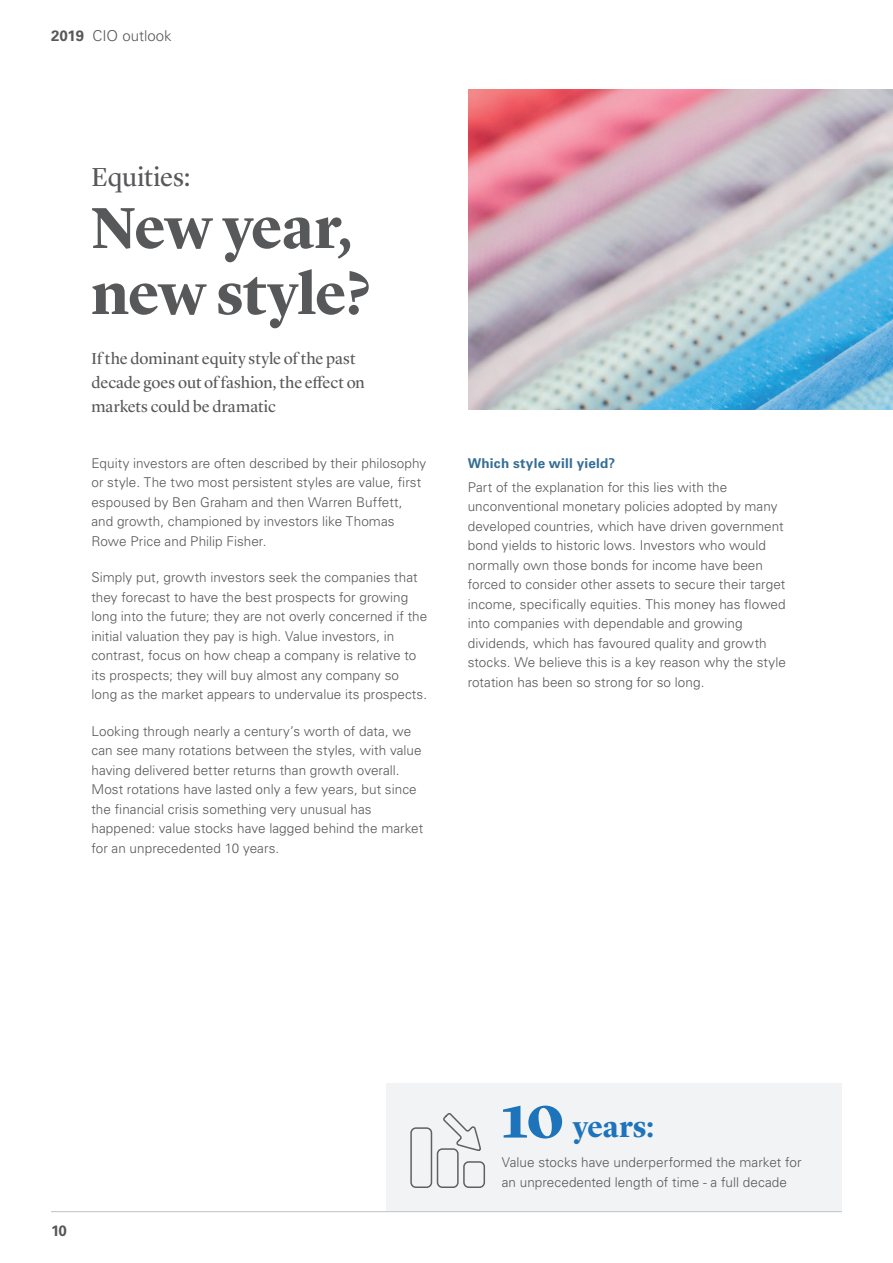
<style>
.page{position:relative;width:893px;height:1263px;background:#fff}
.page>*{position:absolute;margin:0;border:0;box-sizing:border-box;transform-origin:0 0}
.t1{font:700 60px/66px "Lyon Display";letter-spacing:-.015em;color:#57585a}
.t2{font:700 30px "Lyon Display";color:#1e74bb}
.t3{font:27px "Lyon Display";color:#57585a}
.t4{font:16.5px/24px "Lyon Display";color:#57585a}
.t5{font:300 15px "Univers LT Std";color:#57585a}
.t6{font:700 15px "Univers LT Std";color:#57585a}
.t7{font:300 13.5px/19.5px "Univers LT Std";letter-spacing:.005em;color:#57585a}
.t8{font:700 13.5px "Univers LT Std";letter-spacing:.02em;color:#346d93}
.s1{font-weight:700}
.s2{font-size:60px}
</style>
<div class="page">
<hr style="left:51px;top:1211px;width:791px;height:1px;background:#c7c8ca">
<div style="left:387px;top:1083px;width:455px;height:128px;background:#f2f3f4"></div>
<img style="left:468px;top:89px;width:425px;height:320px">
<svg style="left:410px;top:1113px;width:75px;height:75px"></svg>
<p class="t5" style="left:51px;top:26px;width:122px"><span class="s1">2019</span> CIO outlook</p>
<p class="t3" style="left:91px;top:157px;width:101px">Equities:</p>
<p class="t1" style="left:91px;top:190px;width:281px">New year, new style?</p>
<p class="t4" style="left:91px;top:345px;width:275px">If the dominant equity style of the past decade goes out of fashion, the efect on markets could be dramatic</p>
<p class="t7" style="left:91px;top:453px;width:336px">Equity investors are often described by their philosophy or style. The two most persistent styles are value, frst espoused by Ben Graham and then Warren Buffett, and growth, championed by investors like Thomas Rowe Price and Philip Fisher.</p>
<p class="t7" style="left:91px;top:568px;width:337px">Simply put, growth investors seek the companies that they forecast to have the best prospects for growing long into the future; they are not overly concerned if the initial valuation they pay is high. Value investors, in contrast, focus on how cheap a company is relative to its prospects; they will buy almost any company so long as the market appears to undervalue its prospects.</p>
<p class="t7" style="left:91px;top:721px;width:333px">Looking through nearly a century’s worth of data, we can see many rotations between the styles, with value having delivered better returns than growth overall.<br>Most rotations have lasted only a few years, but since the fnancial crisis something very unusual has happened: value stocks have lagged behind the market for an unprecedented 10 years.</p>
<p class="t8" style="left:468px;top:455px;width:149px">Which style will yield?</p>
<p class="t7" style="left:468px;top:477px;width:320px">Part of the explanation for this lies with the unconventional monetary policies adopted by many developed countries, which have driven government bond yields to historic lows. Investors who would normally own those bonds for income have been forced to consider other assets to secure their target income, specifcally equities. This money has fowed into companies with dependable and growing dividends, which has favoured quality and growth stocks. We believe this is a key reason why the style rotation has been so strong for so long.</p>
<p class="t6" style="left:51px;top:1221px;width:17px">10</p>
<p class="t2" style="left:501px;top:1105px;width:155px"><span class="s2">10</span> years:</p>
<p class="t7" style="left:502px;top:1152px;width:301px">Value stocks have underperformed the market for an unprecedented length of time - a full decade</p>
</div>
